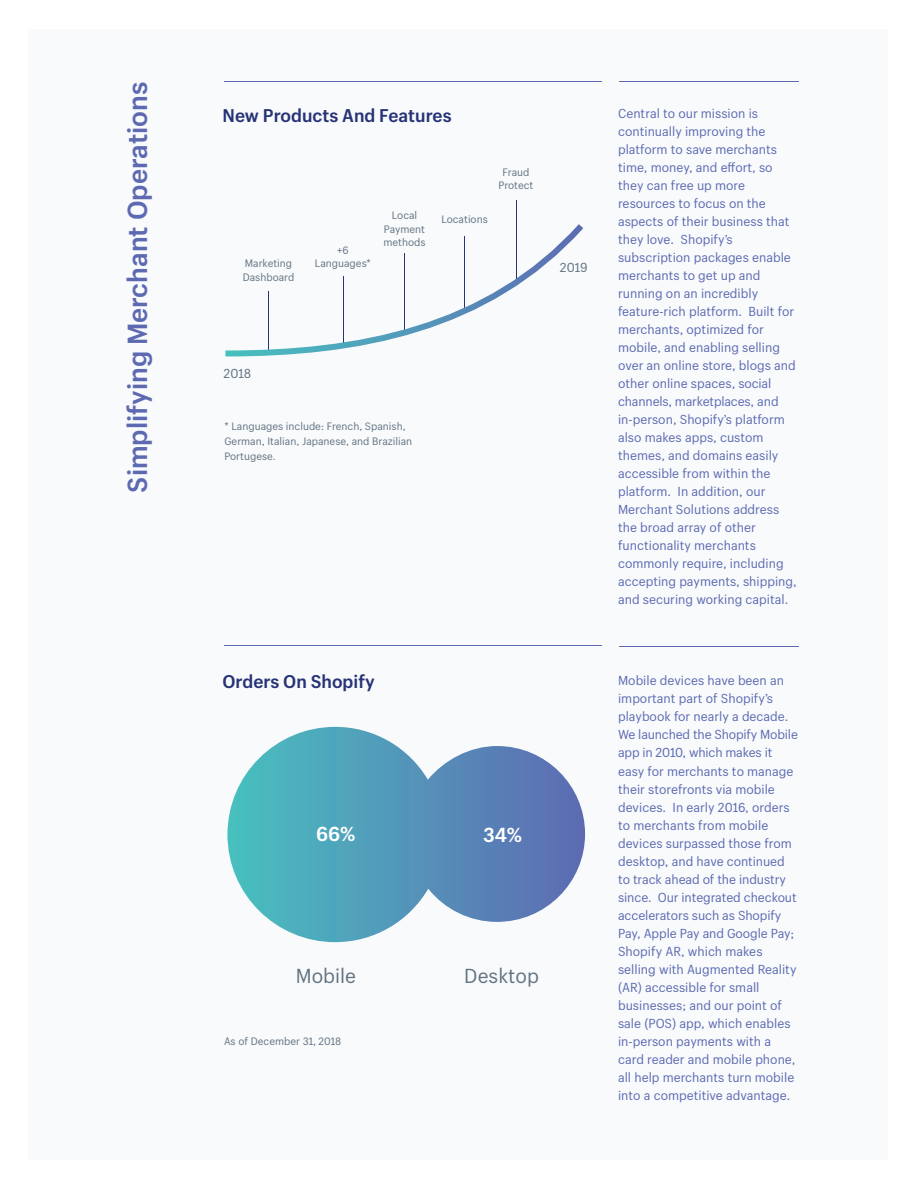
<style>
.page{position:relative;width:917px;height:1188px;background:#fff}
.page>*{position:absolute;margin:0;border:0;box-sizing:border-box;transform-origin:0 0}
.t1{font:700 27px "Shopify Sans";color:#5d6ab1}
.t2{font:19.8px "Shopify Sans";color:#627381}
.t3{font:700 19.8px "Shopify Sans";color:#fff}
.t4{font:700 18px "Shopify Sans";color:#273376}
.t5{font:12.75px/18px "Shopify Sans";color:#5c6ab1}
.t6{font:12.75px "Shopify Sans";color:#627381}
.t7{font:10.5px/13.5px "Shopify Sans";color:#627381;text-align:center}
</style>
<div class="page">
<div style="left:29px;top:29px;width:859px;height:1130px;background:#f8fafc"></div>
<svg style="left:227px;top:727px;width:358px;height:215px"></svg>
<hr style="left:516px;top:200px;width:1px;height:80px;background:#263476">
<svg style="left:225px;top:224px;width:359px;height:133px"></svg>
<hr style="left:619px;top:82px;width:179px;height:1px;background:#5d6ab1">
<hr style="left:224px;top:82px;width:377px;height:1px;background:#5d6ab1">
<hr style="left:224px;top:646px;width:377px;height:1px;background:#5d6ab1">
<hr style="left:619px;top:646px;width:179px;height:1px;background:#5d6ab1">
<h1 class="t1" style="left:117px;top:493px;width:412px;rotate:-90deg">Simplifying Merchant Operations</h1>
<h3 class="t4" style="left:223px;top:102px;width:230px">New Products And Features</h3>
<p class="t7" style="left:243px;top:256px;width:53px;text-align:left">Marketing<br>Dashboard</p>
<p class="t7" style="left:315px;top:242px;width:58px">+6<br>Languages*</p>
<p class="t7" style="left:383px;top:208px;width:44px">Local<br>Payment methods</p>
<p class="t7" style="left:441px;top:211px;width:48px">Locations</p>
<p class="t7" style="left:498px;top:164px;width:36px">Fraud<br>Protect</p>
<p class="t6" style="left:560px;top:258px;width:29px">2019</p>
<p class="t6" style="left:223px;top:364px;width:29px">2018</p>
<p class="t7" style="left:224px;top:418px;width:189px;line-height:15px;text-align:left">* Languages include: French, Spanish,<br>German, Italian, Japanese, and Brazilian<br>Portugese.</p>
<h3 class="t4" style="left:222px;top:668px;width:154px">Orders On Shopify</h3>
<h2 class="t3" style="left:316px;top:819px;width:41px">66%</h2>
<h2 class="t3" style="left:483px;top:820px;width:40px">34%</h2>
<h2 class="t2" style="left:296px;top:962px;width:62px">Mobile</h2>
<h2 class="t2" style="left:464px;top:962px;width:76px">Desktop</h2>
<p class="t7" style="left:224px;top:1034px;width:119px">As of December 31, 2018</p>
<p class="t5" style="left:618px;top:103px;width:180px">Central to our mission is continually improving the platform to save merchants time, money, and effort, so they can free up more resources to focus on the aspects of their business that they love. Shopify’s subscription packages enable merchants to get up and running on an incredibly feature-rich platform. Built for merchants, optimized for mobile, and enabling selling over an online store, blogs and other online spaces, social channels, marketplaces, and in-person, Shopify’s platform also makes apps, custom themes, and domains easily accessible from within the platform. In addition, our<br>Merchant Solutions address the broad array of other functionality merchants commonly require, including accepting payments, shipping, and securing working capital.</p>
<p class="t5" style="left:618px;top:671px;width:181px">Mobile devices have been an important part of Shopify’s playbook for nearly a decade.<br>We launched the Shopify Mobile app in 2010, which makes it easy for merchants to manage their storefronts via mobile devices. In early 2016, orders to merchants from mobile devices surpassed those from desktop, and have continued to track ahead of the industry since. Our integrated checkout accelerators such as Shopify<br>Pay, Apple Pay and Google Pay;<br>Shopify AR, which makes selling with Augmented Reality (AR) accessible for small businesses; and our point of sale (POS) app, which enables in-person payments with a card reader and mobile phone, all help merchants turn mobile into a competitive advantage.</p>
</div>
